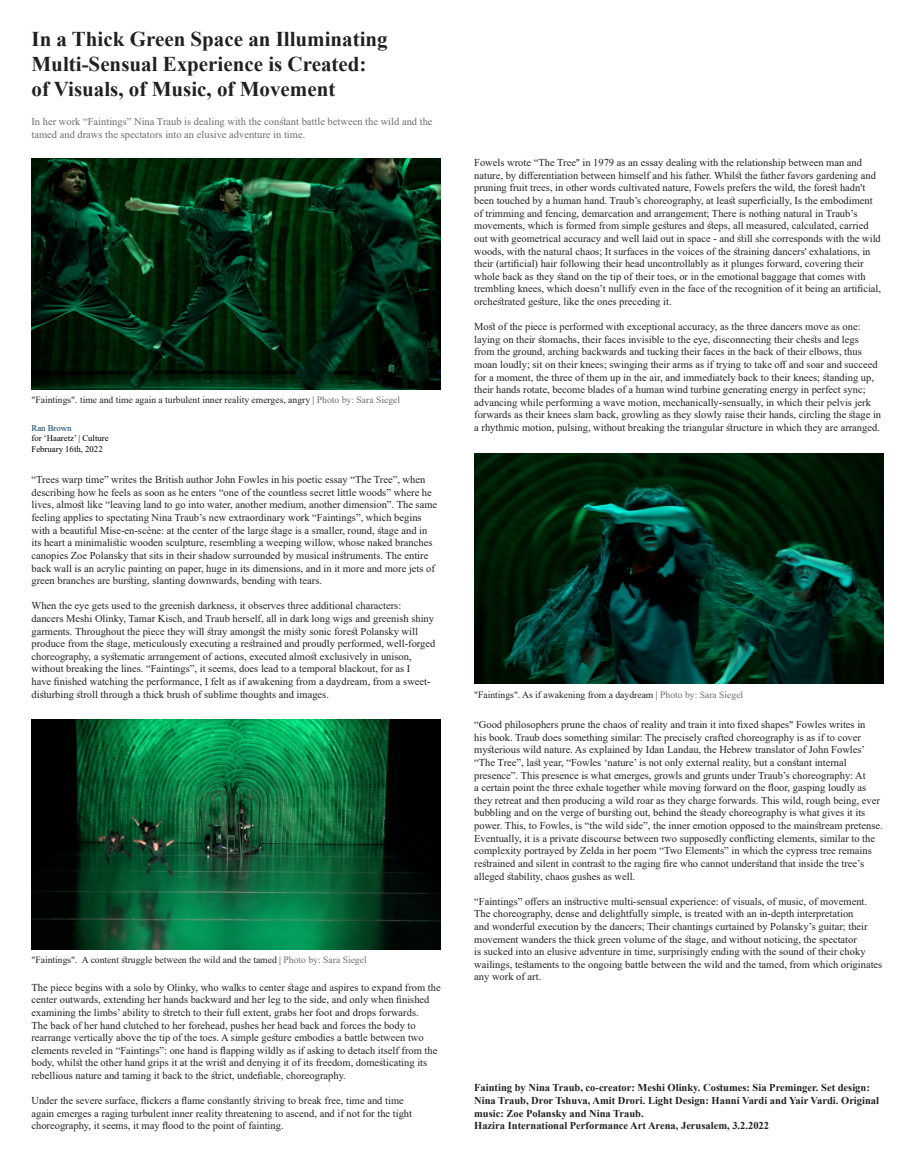
<style>
.page{position:relative;width:915px;height:1161px;background:#fff}
.page>*{position:absolute;margin:0;border:0;box-sizing:border-box;transform-origin:0 0}
.t1{font:700 21px/25.2px "Times New Roman";color:#231f20}
.t2{font:10.5px/12.6px "Times New Roman";color:#231f20}
.t3{font:700 10.5px/12.6px "Times New Roman";color:#231f20}
.t4{font:10.5px/12.6px "Times New Roman";color:#6c6d70}
.t5{font:9.62px "Times New Roman";color:#231f20}
.t6{font:8.75px "Times New Roman";color:#000}
.t7{font:8.75px "Times New Roman";color:#033d5c}
.s1{color:#6c6d70}
</style>
<div class="page">
<img style="left:32px;top:159px;width:409px;height:230px">
<img style="left:474px;top:453px;width:409px;height:230px">
<img style="left:32px;top:719px;width:409px;height:230px">
<p class="t1" style="left:32px;top:25px;width:358px">In a Thick Green Space an Illuminating<br>Multi-Sensual Experience is Created:</p>
<p class="t1" style="left:32px;top:76px;width:305px">of Visuals, of Music, of Movement</p>
<p class="t4" style="left:32px;top:115px;width:403px">In her work “Faintings” Nina Traub is dealing with the constant battle between the wild and the tamed and draws the spectators into an elusive adventure in time.</p>
<p class="t5" style="left:32px;top:393px;width:370px">"Faintings ." time and time again a turbulent inner reality emerges, angry | <span class="s1">Photo by: Sara Siegel</span></p>
<p class="t7" style="left:32px;top:422px;width:42px">Ran Brown</p>
<p class="t6" style="left:32px;top:432px;width:79px">for ‘Haaretz’ | Culture</p>
<p class="t6" style="left:32px;top:443px;width:73px">February 16th, 2022</p>
<p class="t2" style="left:32px;top:473px;width:407px">“Trees warp time” writes the British author John Fowles in his poetic essay “The Tree ,” when describing how he feels as soon as he enters “one of the countless secret little woods” where he lives, almost like “leaving land to go into water, another medium, another dimension .” The same feeling applies to spectating Nina Traub s’ new extraordinary work “Faintings ,” which begins with a beautiful Mise-en-scène: at the center of the large stage is a smaller, round, stage and in its heart a minimalistic wooden sculpture, resembling a weeping willow, whose naked branches canopies Zoe Polansky that sits in their shadow surrounded by musical instruments. The entire back wall is an acrylic painting on paper, huge in its dimensions, and in it more and more jets of green branches are bursting, slanting downwards, bending with tears.</p>
<p class="t2" style="left:32px;top:599px;width:405px">When the eye gets used to the greenish darkness it, observes three additional characters: dancers Meshi Olinky, Tamar Kisch, and Traub herself, all in dark long wigs and greenish shiny garments. Throughout the piece they will stray amongst the misty sonic forest Polansky will produce from the stage, meticulously executing a restrained and proudly performed, well-forged choreography a, systematic arrangement of actions, executed almost exclusively in unison, without breaking the lines “. Faintings i t,” seems, does lead to a temporal blackout, for as I</p>
<p class="t2" style="left:32px;top:687px;width:299px">disturbing stroll through a thick brush of sublime thoughts and images.</p>
<p class="t2" style="left:32px;top:674px;width:401px">have finished watching the performance I, felt as if awakening from a daydream, from a sweet-</p>
<p class="t5" style="left:32px;top:953px;width:337px">"Faintings A." content struggle between the wild and the tamed | <span class="s1">Photo by: Sara Siegel</span></p>
<p class="t2" style="left:32px;top:980px;width:411px">The piece begins with a solo by Olinky, who walks to center stage and aspires to expand from the center outwards, extending her hands backward and her leg to the side, and only when finished examining the limbs’ ability to stretch to their full extent, grabs her foot and drops forwards.<br>The back of her hand clutched to her forehead, pushes her head back and forces the body to rearrange vertically above the tip of the toes A. simple gesture embodies a battle between two elements reveled in “Faintings :” one hand is flapping wildly as if asking to detach itself from the body, whilst the other hand grips it at the wrist and denying it of its freedom, domesticating its rebellious nature and taming it back to the strict, undefiable, choreography.</p>
<p class="t2" style="left:32px;top:1093px;width:382px">Under the severe surface, flickers a flame constantly striving to break free, time and time again emerges a raging turbulent inner reality threatening to ascend, and if not for the tight choreography it, seems it, may flood to the point of fainting.</p>
<p class="t2" style="left:474px;top:156px;width:408px">Fowels wrote “The Tree'' in 1979 as an essay dealing with the relationship between man and nature, by differentiation between himself and his father. Whilst the father favors gardening and pruning fruit trees in, other words cultivated nature, Fowels prefers the wild, the forest hadn t' been touched by a human hand. Traub s’ choreography, at least superficially Is, the embodiment of trimming and fencing, demarcation and arrangement; There is nothing natural in Traub s’ movements, which is formed from simple gestures and steps, all measured, calculated, carried out with geometrical accuracy and well laid out in space - and still she corresponds with the wild woods, with the natural chaos; It surfaces in the voices of the straining dancers' exhalations in, their (artificial) hair following their head uncontrollably as it plunges forward, covering their whole back as they stand on the tip of their toes, or in the emotional baggage that comes with trembling knees, which doesn t’ nullify even in the face of the recognition of it being an artificial, orchestrated gesture, like the ones preceding .i t</p>
<p class="t2" style="left:474px;top:320px;width:408px">Most of the piece is performed with exceptional accuracy, as the three dancers move as one: laying on their stomachs, their faces invisible to the eye, disconnecting their chests and legs from the ground, arching backwards and tucking their faces in the back of their elbows, thus moan loudly; sit on their knees; swinging their arms as if trying to take off and soar and succeed for a moment, the three of them up in the air, and immediately back to their knees; standing up, their hands rotate, become blades of a human wind turbine generating energy in perfect sync; advancing while performing a wave motion, mechanically-sensually in, which their pelvis jerk forwards as their knees slam back, growling as they slowly raise their hands, circling the stage in a rhythmic motion, pulsing, without breaking the triangular structure in which they are arranged.</p>
<p class="t5" style="left:474px;top:687px;width:271px">"Faintings ." As if awakening from a daydream | <span class="s1">Photo by: Sara Siegel</span></p>
<p class="t2" style="left:474px;top:718px;width:410px">“Good philosophers prune the chaos of reality and train it into fixed shapes" Fowles writes in<br>his book. Traub does something similar: The precisely crafted choreography is as if to cover mysterious wild nature. As explained by Idan Landau, the Hebrew translator of John Fowles‘ “The Tree ,” last year “, Fowles ‘nature’ is not only external reality, but a constant internal presence .” This presence is what emerges, growls and grunts under Traub s’ choreography: At<br>a certain point the three exhale together while moving forward on the floor, gasping loudly as they retreat and then producing a wild roar as they charge forwards. This wild, rough being, ever bubbling and on the verge of bursting out, behind the steady choreography is what gives it its power. This to, Fowles is, “the wild side ,” the inner emotion opposed to the mainstream pretense.<br>Eventually isit, a private discourse between two supposedly conflicting elements, similar to the complexity portrayed by Zelda in her poem “Two Elements” in which the cypress tree remains restrained and silent in contrast to the raging fire who cannot understand that inside the tree s’ alleged stability, chaos gushes as well.</p>
<p class="t2" style="left:474px;top:894px;width:410px">“Faintings” offers an instructive multi-sensual experience: of visuals, of music, of movement.<br>The choreography, dense and delightfully simple is, treated with an in-depth interpretation<br>and wonderful execution by the dancers; Their chantings curtained by Polansky s’ guitar; their movement wanders the thick green volume of the stage, and without noticing, the spectator<br>is sucked into an elusive adventure in time, surprisingly ending with the sound of their choky wailings, testaments to the ongoing battle between the wild and the tamed, from which originates any work of art.</p>
<p class="t3" style="left:474px;top:1080px;width:406px">Fainting by Nina Traub, co-creator: Meshi Olinky. Costumes: Sia Preminger. Set design:<br>Nina Traub, Dror Tshuva, Amit Drori. Light Design: Hanni Vardi and Yair Vardi. Original music: Zoe Polansky and Nina Traub.</p>
<p class="t3" style="left:474px;top:1118px;width:296px">Hazira International Performance Art Arena, Jerusalem, 3.2.2022</p>
</div>
